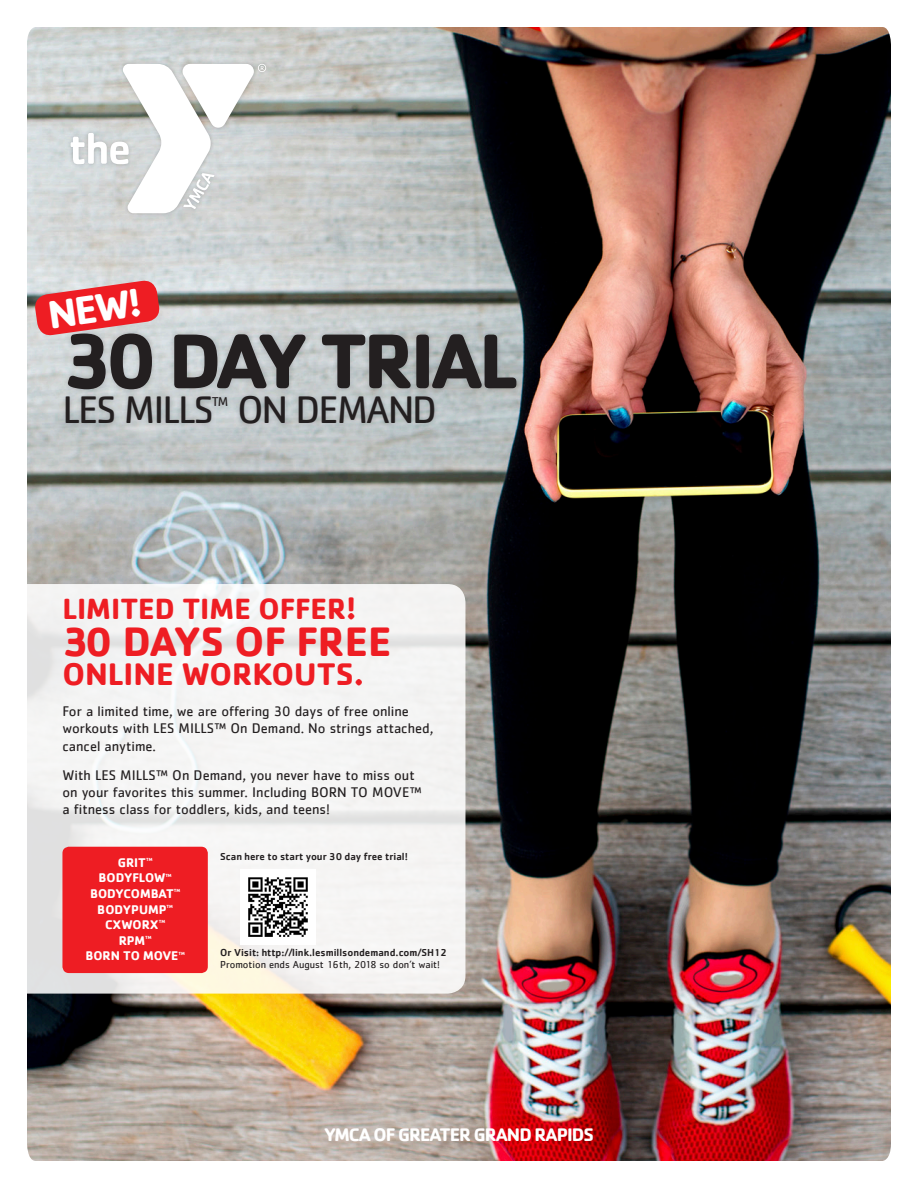
<style>
.page{position:relative;width:918px;height:1188px;background:#fff}
.page>*{position:absolute;margin:0;border:0;box-sizing:border-box;transform-origin:0 0}
.t1{font:700 80.25px "Cachet";letter-spacing:-.05em;color:#231f20}
.t2{font:700 42.45px "Cachet";letter-spacing:-.005em;color:#ee1d23}
.t3{font:700 40.8px "Cachet";color:#fff}
.t4{font:39.6px "Cachet";letter-spacing:-.05em;color:#231f20}
.t5{font:700 32.25px "Cachet";color:#ee1d23}
.t6{font:700 30.15px "Cachet";color:#ee1d23}
.t7{font:700 18.75px "Cachet";letter-spacing:-.05em;color:#fff}
.t8{font:14.4px/17.2px "Cachet";color:#231f20}
.t9{font:13.2px "Cachet";color:#231f20}
.t10{font:700 13.05px "Cachet";color:#fff}
.t11{font:500 10.5px "Cachet";color:#231f20}
.t12{font:10.5px "Cachet";color:#231f20}
.t13{font:700 4.65px "Cachet";letter-spacing:-.02em;color:#fff}
.s1{font-size:32.25px}
</style>
<div class="page">
<img style="left:27px;top:27px;width:864px;height:1134px">
<svg style="left:27px;top:584px;width:438px;height:410px;fill:#f5f4f3"></svg>
<div style="left:67px;top:60px;width:203px;height:157px;background:#231f20;opacity:.22"></div>
<svg style="left:71px;top:64px;width:195px;height:149px"></svg>
<div style="left:62px;top:847px;width:146px;height:126px;background:#ee1d23;border-radius:7px"></div>
<div style="left:60px;top:328px;width:462px;height:101px;background:#231f20;opacity:.22"></div>
<svg style="left:33px;top:279px;width:128px;height:58px;background:#e35b5f"></svg>
<img style="left:241px;top:869px;width:74px;height:75px">
<p class="t3" style="left:45px;top:289px;width:95px;rotate:-8deg">NEW!</p>
<p class="t1" style="left:62px;top:309px;width:457px">30 DAY TRIAL</p>
<p class="t4" style="left:62px;top:386px;width:153px">LES MILLS</p>
<p class="t9" style="left:212px;top:393px;width:18px">TM</p>
<p class="t4" style="left:237px;top:386px;width:201px">ON DEMAND</p>
<p class="t6" style="left:62px;top:590px;width:295px">LIMITED TIME OFFER<span class="s1">!</span></p>
<p class="t2" style="left:62px;top:615px;width:331px">30 DAYS OF FREE</p>
<p class="t5" style="left:62px;top:653px;width:303px">ONLINE WORKOUTS.</p>
<p class="t8" style="left:62px;top:702px;width:372px">For a limited time, we are offering 30 days of free online workouts with LES MILLS™ On Demand. No strings attached, cancel anytime.</p>
<p class="t8" style="left:62px;top:766px;width:361px">With LES MILLS™ On Demand, you never have to miss out on your favorites this summer. Including BORN TO MOVE™ a fitness class for toddlers, kids, and teens!</p>
<p class="t10" style="left:118px;top:854px;width:30px">GRIT</p>
<p class="t13" style="left:146px;top:856px;width:8px">TM</p>
<p class="t10" style="left:99px;top:870px;width:68px">BODYFLOW</p>
<p class="t13" style="left:165px;top:872px;width:8px">TM</p>
<p class="t10" style="left:90px;top:885px;width:85px">BODYCOMBAT</p>
<p class="t13" style="left:174px;top:888px;width:8px">TM</p>
<p class="t10" style="left:97px;top:901px;width:71px">BODYPUMP</p>
<p class="t13" style="left:167px;top:903px;width:8px">TM</p>
<p class="t10" style="left:105px;top:916px;width:55px">CXWORX</p>
<p class="t13" style="left:159px;top:919px;width:8px">TM</p>
<p class="t10" style="left:119px;top:932px;width:28px">RPM</p>
<p class="t13" style="left:145px;top:934px;width:8px">TM</p>
<p class="t10" style="left:85px;top:948px;width:95px">BORN TO MOVE</p>
<p class="t13" style="left:178px;top:950px;width:8px">TM</p>
<p class="t11" style="left:220px;top:850px;width:189px">Scan here to start your 30 day free trial!</p>
<p class="t11" style="left:220px;top:946px;width:228px">Or Visit: http://link.lesmillsondemand.com/SH12</p>
<p class="t12" style="left:220px;top:959px;width:221px">Promotion ends August 16th, 2018 so don’t wait!</p>
<p class="t7" style="left:324px;top:1123px;width:272px">YMCA OF GREATER GRAND RAPIDS</p>
</div>
